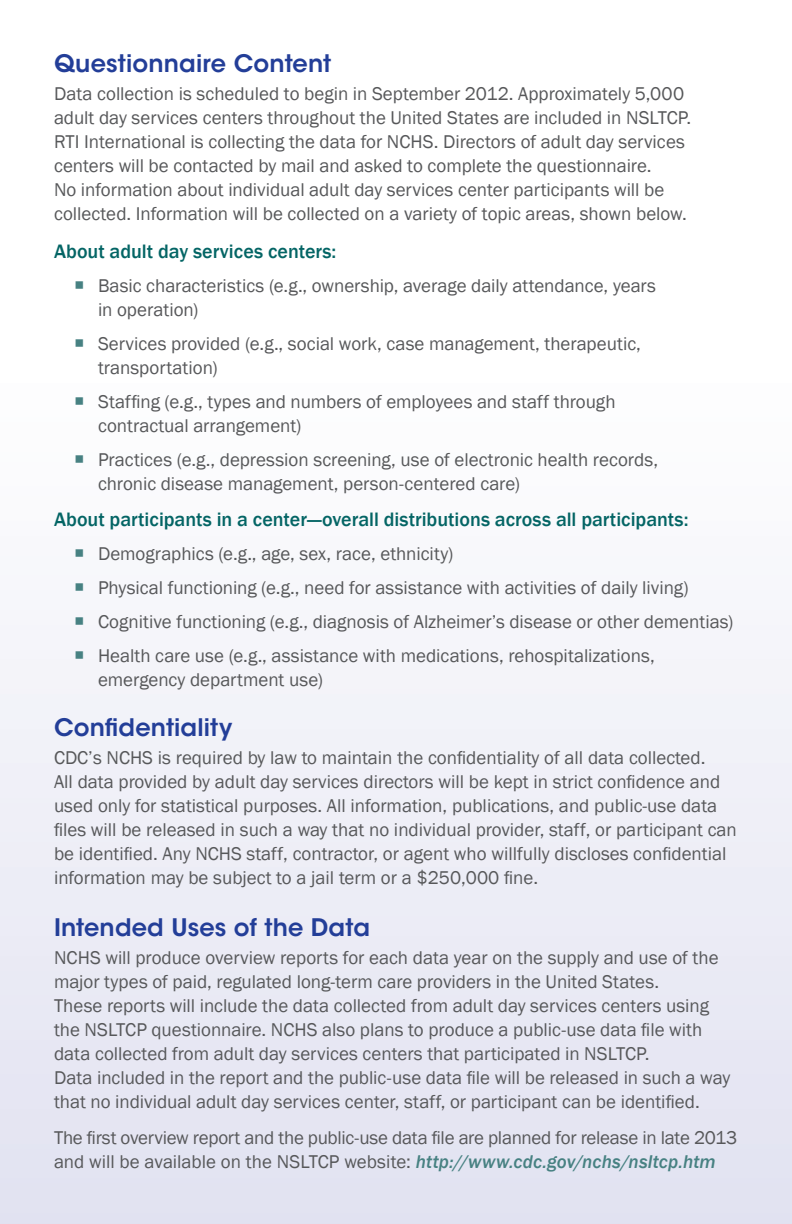
<style>
.page{position:relative;width:792px;height:1224px;background:#fff}
.page>*{position:absolute;margin:0;border:0;box-sizing:border-box;transform-origin:0 0}
.Heading_1{font:600 24px "ITC Avant Garde Std";letter-spacing:.005em;color:#233e98}
.Heading_2{font:500 20px "Franklin Gothic";color:#046565}
.t1{font:19px/24px "Franklin Gothic";color:#57585a}
.s1{font-weight:500;font-style:italic;color:#478182}
</style>
<div class="page">
<div style="left:0;top:0;width:792px;height:1224px;background:linear-gradient(to bottom,#fff,#e4e4f2)"></div>
<svg style="left:76px;top:281px;width:7px;height:8px"></svg>
<svg style="left:76px;top:339px;width:7px;height:8px"></svg>
<svg style="left:76px;top:397px;width:7px;height:8px"></svg>
<svg style="left:76px;top:455px;width:7px;height:8px"></svg>
<svg style="left:76px;top:549px;width:7px;height:8px"></svg>
<svg style="left:76px;top:583px;width:7px;height:8px"></svg>
<svg style="left:76px;top:617px;width:7px;height:8px"></svg>
<svg style="left:76px;top:651px;width:7px;height:8px"></svg>
<p class="Heading_1" style="left:54px;top:48px;width:279px">Questionnaire Content</p>
<p class="t1" style="left:54px;top:82px;width:639px">Data collection is scheduled to begin in September 2012. Approximately 5,000 adult day services centers throughout the United States are included in NSLTCP.<br>RTI International is collecting the data for NCHS. Directors of adult day services centers will be contacted by mail and asked to complete the questionnaire.<br>No information about individual adult day services center participants will be collected. Information will be collected on a variety of topic areas, shown below.</p>
<p class="Heading_2" style="left:54px;top:239px;width:284px">About adult day services centers:</p>
<p class="t1" style="left:98px;top:274px;width:560px">Basic characteristics (e.g., ownership, average daily attendance, years in operation)</p>
<p class="t1" style="left:98px;top:332px;width:545px">Services provided (e.g., social work, case management, therapeutic, transportation)</p>
<p class="t1" style="left:98px;top:390px;width:519px">Staffing (e.g., types and numbers of employees and staff through contractual arrangement)</p>
<p class="t1" style="left:98px;top:448px;width:562px">Practices (e.g., depression screening, use of electronic health records, chronic disease management, person-centered care)</p>
<p class="Heading_2" style="left:54px;top:507px;width:636px">About participants in a center—overall distributions across all participants:</p>
<p class="t1" style="left:98px;top:542px;width:357px">Demographics (e.g., age, sex, race, ethnicity)</p>
<p class="t1" style="left:98px;top:576px;width:592px">Physical functioning (e.g., need for assistance with activities of daily living)</p>
<p class="t1" style="left:98px;top:610px;width:637px">Cognitive functioning (e.g., diagnosis of Alzheimer’s disease or other dementias)</p>
<p class="t1" style="left:98px;top:644px;width:558px">Health care use (e.g., assistance with medications, rehospitalizations, emergency department use)</p>
<p class="Heading_1" style="left:54px;top:712px;width:180px">Confidentiality</p>
<p class="t1" style="left:54px;top:746px;width:684px">CDC’s NCHS is required by law to maintain the confidentiality of all data collected.<br>All data provided by adult day services directors will be kept in strict confidence and used only for statistical purposes. All information, publications, and public-use data files will be released in such a way that no individual provider, staff, or participant can be identified. Any NCHS staff, contractor, or agent who willfully discloses confidential information may be subject to a jail term or a $250,000 fine.</p>
<p class="Heading_1" style="left:54px;top:912px;width:318px">Intended Uses of the Data</p>
<p class="t1" style="left:54px;top:946px;width:678px">NCHS will produce overview reports for each data year on the supply and use of the major types of paid, regulated long-term care providers in the United States.<br>These reports will include the data collected from adult day services centers using the NSLTCP questionnaire. NCHS also plans to produce a public-use data file with data collected from adult day services centers that participated in NSLTCP.<br>Data included in the report and the public-use data file will be released in such a way that no individual adult day services center, staff, or participant can be identified.</p>
<p class="t1" style="left:54px;top:1126px;width:685px">The first overview report and the public-use data file are planned for release in late 2013 and will be available on the NSLTCP website: <span class="s1">http://www.cdc.gov/nchs/nsltcp.htm</span></p>
</div>
